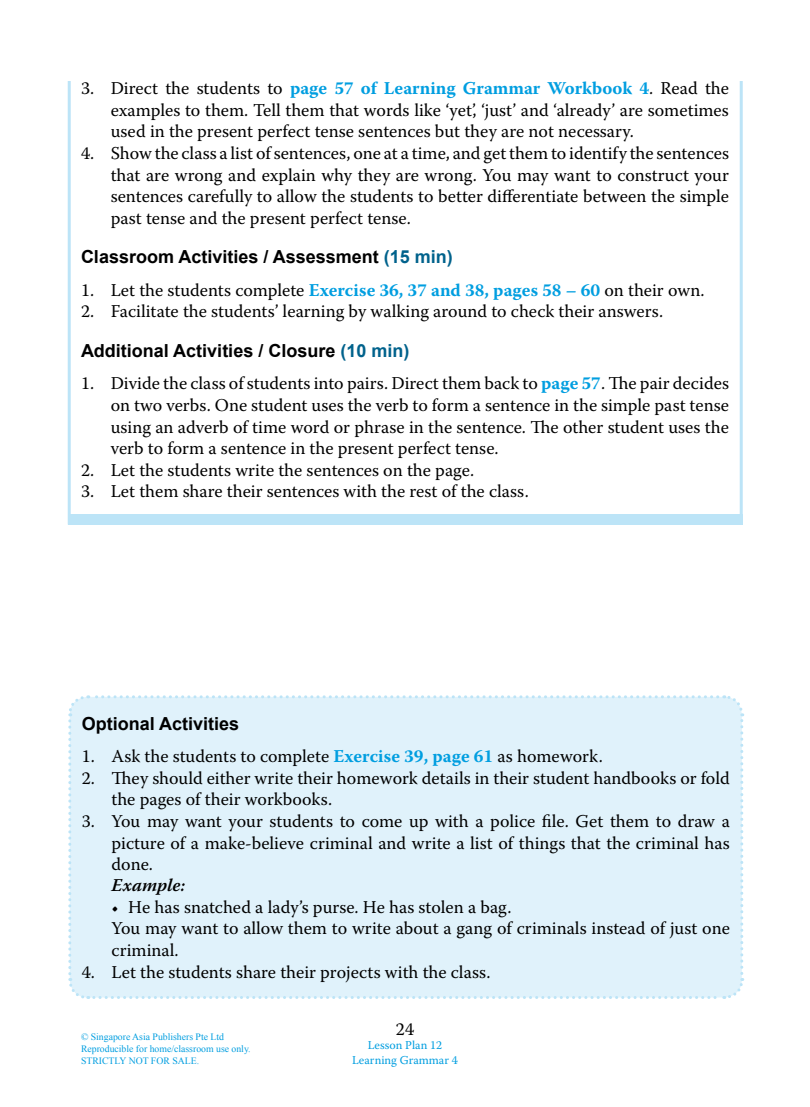
<style>
.page{position:relative;width:810px;height:1107px;background:#fff}
.page>*{position:absolute;margin:0;border:0;box-sizing:border-box;transform-origin:0 0}
.t1{font:18px/21.6px "Warnock Pro";color:#000;text-align:justify}
.t2{font:700 18px "Arial";color:#000}
.t3{font:italic 600 18px "Warnock Pro";color:#000}
.t4{font:12px/14.4px "Warnock Pro";color:#009ee0;text-align:center}
.t5{font:9.75px/11.7px "Times New Roman";color:#009ee0}
.s1{font-weight:700;color:#009ee0}
.s2{color:#00628c}
</style>
<div class="page">
<svg style="left:67px;top:81px;width:676px;height:443px"></svg>
<div style="left:68px;top:514px;width:675px;height:11px;background:#bce4f7"></div>
<svg style="left:338px;top:340px;width:74px;height:25px"></svg>
<div style="left:68px;top:695px;width:677px;height:304px;background:#e0f2fb"></div>
<p class="t1" style="left:111px;top:77px;width:620px;text-indent:-30px">3. Direct the students to <span class="s1">page 57 of Learning Grammar Workbook 4</span>. Read the examples to them. Tell them that words like ‘yet’, ‘just’ and ‘already’ are sometimes used in the present perfect tense sentences but they are not necessary.</p>
<p class="t1" style="left:111px;top:142px;width:620px;text-indent:-30px">4. Show the class a list of sentences, one at a time, and get them to identify the sentences that are wrong and explain why they are wrong. You may want to construct your sentences carefully to allow the students to better differentiate between the simple past tense and the present perfect tense.</p>
<p class="t2" style="left:81px;top:245px;width:373px">Classroom Activities / Assessment <span class="s2">(15 min)</span></p>
<p class="t1" style="left:81px;top:279px;width:625px">1. Let the students complete <span class="s1">Exercise 36, 37 and 38, pages 58 – 60</span> on their own.</p>
<p class="t1" style="left:81px;top:300px;width:584px">2. Facilitate the students’ learning by walking around to check their answers.</p>
<p class="t2" style="left:81px;top:339px;width:330px">Additional Activities / Closure <span class="s2">(10 min)</span></p>
<p class="t1" style="left:111px;top:372px;width:620px;text-indent:-30px">1. Divide the class of students into pairs. Direct them back to <span class="s1">page 57</span>. The pair decides on two verbs. One student uses the verb to form a sentence in the simple past tense using an adverb of time word or phrase in the sentence. The other student uses the verb to form a sentence in the present perfect tense.</p>
<p class="t1" style="left:81px;top:459px;width:395px">2. Let the students write the sentences on the page.</p>
<p class="t1" style="left:81px;top:480px;width:449px">3. Let them share their sentences with the rest of the class.</p>
<p class="t2" style="left:82px;top:712px;width:159px">Optional Activities</p>
<p class="t1" style="left:82px;top:745px;width:523px">1. Ask the students to complete <span class="s1">Exercise 39, page 61</span> as homework.</p>
<p class="t1" style="left:112px;top:767px;width:620px;text-indent:-30px">2. They should either write their homework details in their student handbooks or fold the pages of their workbooks.</p>
<p class="t1" style="left:112px;top:810px;width:620px;text-indent:-30px">3. You may want your students to come up with a police file. Get them to draw a picture of a make-believe criminal and write a list of things that the criminal has done.</p>
<p class="t3" style="left:112px;top:874px;width:75px">Example:</p>
<p class="t1" style="left:112px;top:896px;width:620px;text-align:left">• He has snatched a lady’s purse. He has stolen a bag.<br>You may want to allow them to write about a gang of criminals instead of just one criminal.</p>
<p class="t1" style="left:82px;top:961px;width:410px">4. Let the students share their projects with the class.</p>
<p class="t5" style="left:81px;top:1031px;width:171px">© Singapore Asia Publishers Pte Ltd<br>Reproducible for home/classroom use only.<br>STRICTLY NOT FOR SALE.</p>
<p class="t1" style="left:396px;top:1018px;width:20px">24</p>
<p class="t4" style="left:352px;top:1038px;width:107px">Lesson Plan 12<br>Learning Grammar 4</p>
</div>
